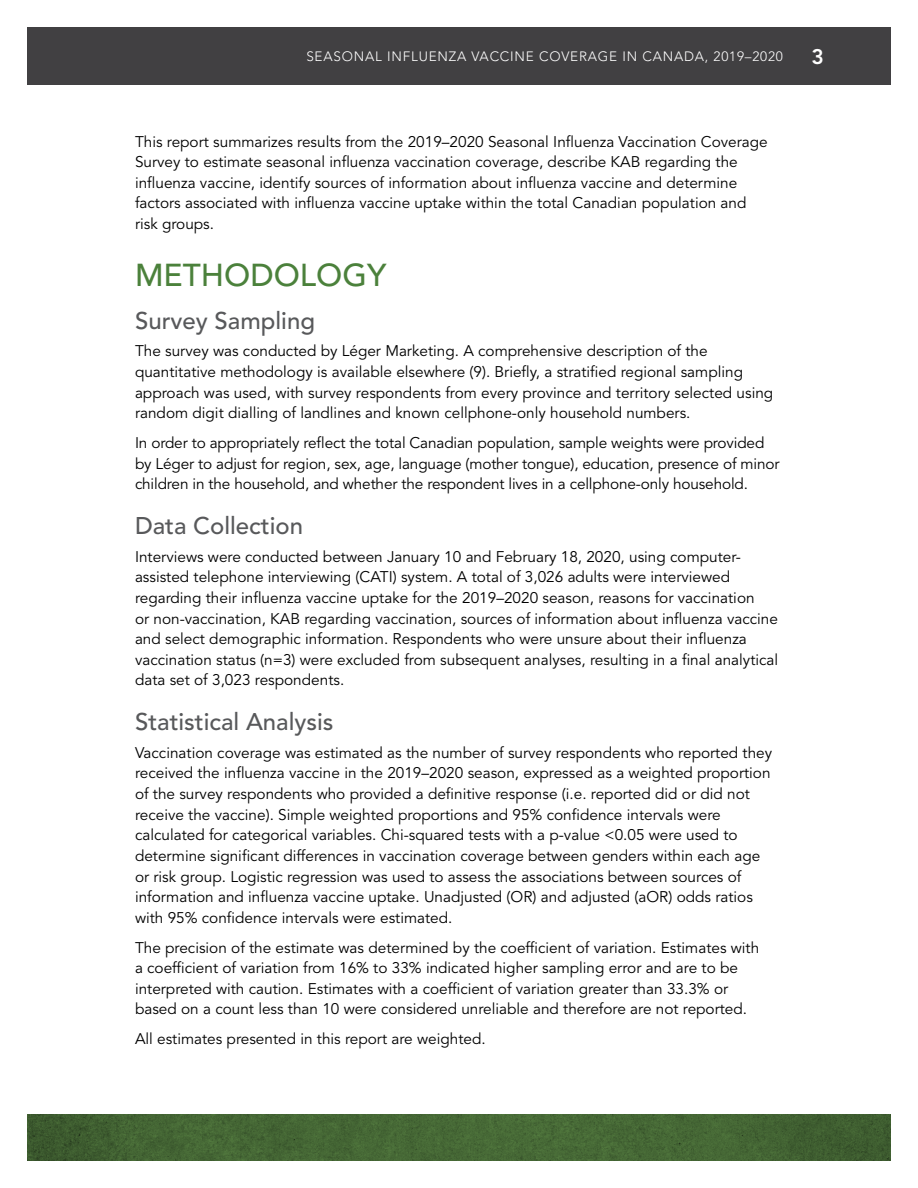
<style>
.page{position:relative;width:918px;height:1188px;background:#fff}
.page>*{position:absolute;margin:0;border:0;box-sizing:border-box;transform-origin:0 0}
.t1{font:500 31.5px "Avenir LT Std";color:#4b813b}
.t2{font:500 24px "Avenir LT Std";color:#58595b}
.t3{font:800 21px "Avenir LT Std";color:#fff}
.t4{font:15.3px/20.5px "Avenir LT Std";color:#000}
.t5{font:300 13.5px "Avenir LT Std";letter-spacing:.06em;color:#fff}
</style>
<div class="page">
<svg style="left:27px;top:1115px;width:864px;height:46px;background:#436433"></svg>
<div style="left:778px;top:27px;width:113px;height:57px;background:#414042"></div>
<div style="left:27px;top:27px;width:756px;height:57px;background:#414042"></div>
<p class="t5" style="left:306px;top:48px;width:478px">SEASONAL INFLUENZA VACCINE COVERAGE IN CANADA, 2019–2020</p>
<h3 class="t3" style="left:811px;top:44px;width:14px">3</h3>
<p class="t4" style="left:135px;top:132px;width:634px">This report summarizes results from the 2019–2020 Seasonal Influenza Vaccination Coverage Survey to estimate seasonal influenza vaccination coverage, describe KAB regarding the influenza vaccine, identify sources of information about influenza vaccine and determine factors associated with influenza vaccine uptake within the total Canadian population and risk groups.</p>
<h1 class="t1" style="left:135px;top:257px;width:253px">METHODOLOGY</h1>
<h2 class="t2" style="left:135px;top:307px;width:182px">Survey Sampling</h2>
<p class="t4" style="left:135px;top:341px;width:640px">The survey was conducted by Léger Marketing. A comprehensive description of the quantitative methodology is available elsewhere (9). Briefly, a stratified regional sampling approach was used, with survey respondents from every province and territory selected using random digit dialling of landlines and known cellphone-only household numbers.</p>
<p class="t4" style="left:135px;top:433px;width:646px">In order to appropriately reflect the total Canadian population, sample weights were provided by Léger to adjust for region, sex, age, language (mother tongue), education, presence of minor children in the household, and whether the respondent lives in a cellphone-only household.</p>
<h2 class="t2" style="left:135px;top:512px;width:170px">Data Collection</h2>
<p class="t4" style="left:135px;top:547px;width:645px">Interviews were conducted between January 10 and February 18, 2020, using computer&shy;assisted telephone interviewing (CATI) system. A total of 3,026 adults were interviewed regarding their influenza vaccine uptake for the 2019–2020 season, reasons for vaccination<br>or non-vaccination, KAB regarding vaccination, sources of information about influenza vaccine and select demographic information. Respondents who were unsure about their influenza vaccination status (n=3) were excluded from subsequent analyses, resulting in a final analytical data set of 3,023 respondents.</p>
<h2 class="t2" style="left:135px;top:708px;width:200px">Statistical Analysis</h2>
<p class="t4" style="left:135px;top:743px;width:639px">Vaccination coverage was estimated as the number of survey respondents who reported they received the influenza vaccine in the 2019–2020 season, expressed as a weighted proportion of the survey respondents who provided a definitive response (i.e. reported did or did not receive the vaccine). Simple weighted proportions and 95% confidence intervals were calculated for categorical variables. Chi-squared tests with a p-value &lt;0.05 were used to determine significant differences in vaccination coverage between genders within each age or risk group. Logistic regression was used to assess the associations between sources of information and influenza vaccine uptake. Unadjusted (OR) and adjusted (aOR) odds ratios with 95% confidence intervals were estimated.</p>
<p class="t4" style="left:135px;top:938px;width:626px">The precision of the estimate was determined by the coefficient of variation. Estimates with a coefficient of variation from 16% to 33% indicated higher sampling error and are to be interpreted with caution. Estimates with a coefficient of variation greater than 33.3% or based on a count less than 10 were considered unreliable and therefore are not reported.</p>
<p class="t4" style="left:135px;top:1029px;width:352px">All estimates presented in this report are weighted.</p>
</div>
